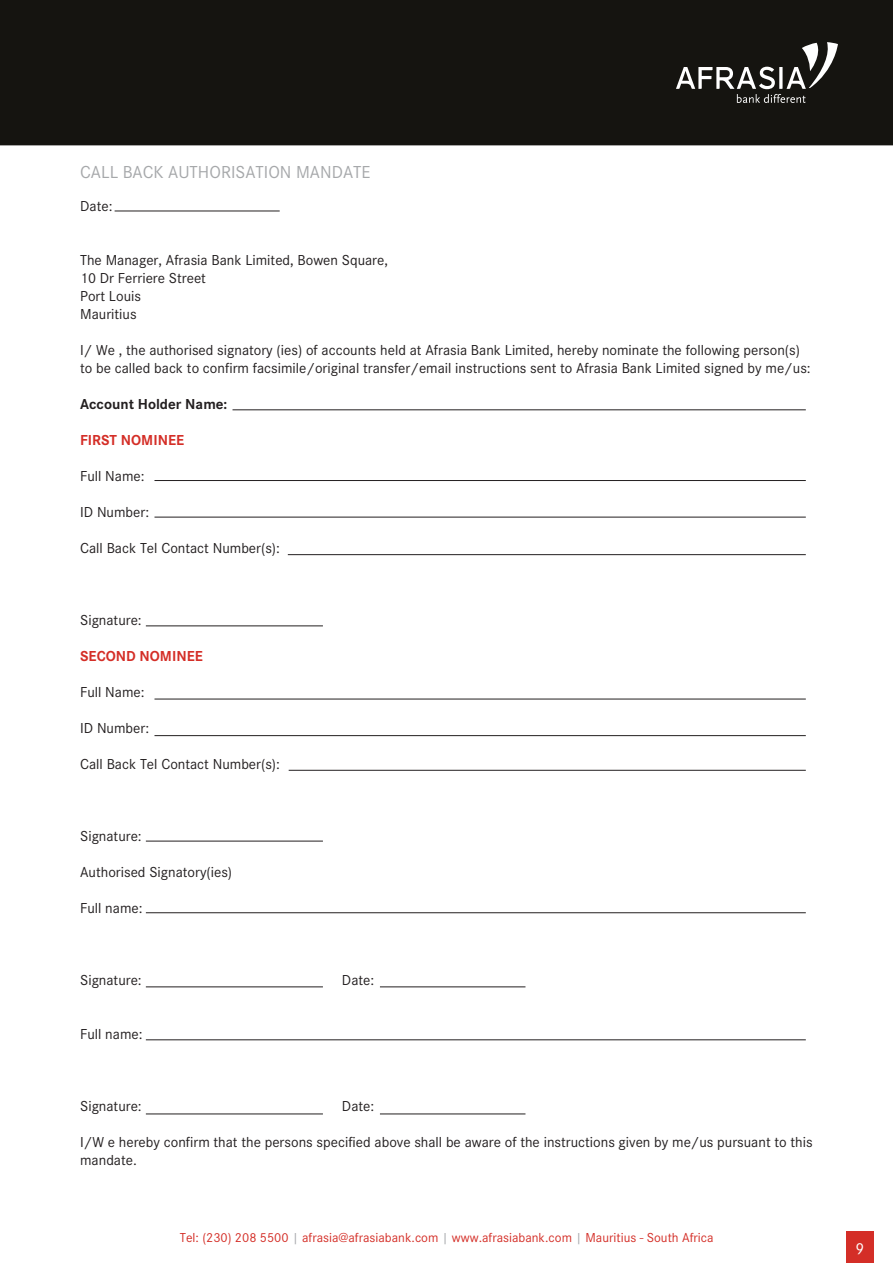
<style>
.page{position:relative;width:893px;height:1263px;background:#fff}
.page>*{position:absolute;margin:0;border:0;box-sizing:border-box;transform-origin:0 0}
.t1{font:18px "Corporate S";color:#a6a8aa}
.t2{font:16.5px "Corporate S";color:#fff}
.t3{font:15px/18px "Corporate S";color:#231f20}
.t4{font:700 15px "Corporate S";color:#d42e27}
.t5{font:700 15px "Corporate S";color:#231f20}
.t6{font:13.5px "Corporate S";color:#d42e27}
.s1{color:#a6a8ab}
</style>
<div class="page">
<div style="left:0;top:0;width:893px;height:145px;background:#151410"></div>
<svg style="left:676px;top:42px;width:162px;height:61px"></svg>
<div style="left:846px;top:1232px;width:27px;height:31px;background:#d42e27"></div>
<hr style="left:115px;top:211px;width:165px;height:1px;background:#231f20">
<hr style="left:232px;top:409px;width:574px;height:1px;background:#231f20">
<hr style="left:154px;top:480px;width:652px;height:1px;background:#231f20">
<hr style="left:154px;top:517px;width:652px;height:1px;background:#231f20">
<hr style="left:154px;top:699px;width:652px;height:1px;background:#231f20">
<hr style="left:146px;top:912px;width:660px;height:1px;background:#231f20">
<hr style="left:154px;top:735px;width:652px;height:1px;background:#231f20">
<hr style="left:289px;top:770px;width:517px;height:1px;background:#231f20">
<hr style="left:288px;top:554px;width:518px;height:1px;background:#231f20">
<hr style="left:146px;top:625px;width:177px;height:1px;background:#231f20">
<hr style="left:146px;top:841px;width:177px;height:1px;background:#231f20">
<hr style="left:146px;top:986px;width:177px;height:1px;background:#231f20">
<hr style="left:146px;top:1039px;width:660px;height:1px;background:#231f20">
<hr style="left:146px;top:1113px;width:177px;height:1px;background:#231f20">
<hr style="left:380px;top:986px;width:145px;height:1px;background:#231f20">
<hr style="left:380px;top:1113px;width:145px;height:1px;background:#231f20">
<p class="t1" style="left:80px;top:161px;width:292px">CALL BACK AUTHORISATION MANDATE</p>
<p class="t3" style="left:80px;top:197px;width:34px">Date:</p>
<p class="t3" style="left:80px;top:251px;width:309px">The Manager, Afrasia Bank Limited, Bowen Square,<br>10 Dr Ferriere Street<br>Port Louis<br>Mauritius</p>
<p class="t3" style="left:80px;top:341px;width:732px">I/ We , the authorised signatory (ies) of accounts held at Afrasia Bank Limited, hereby nominate the following person(s) to be called back to confirm facsimile/original transfer/email instructions sent to Afrasia Bank Limited signed by me/us:</p>
<p class="t5" style="left:80px;top:395px;width:149px">Account Holder Name:</p>
<p class="t4" style="left:80px;top:431px;width:105px">FIRST NOMINEE</p>
<p class="t3" style="left:80px;top:467px;width:66px">Full Name:</p>
<p class="t3" style="left:80px;top:503px;width:71px">ID Number:</p>
<p class="t3" style="left:80px;top:539px;width:201px">Call Back Tel Contact Number(s):</p>
<p class="t3" style="left:80px;top:611px;width:63px">Signature:</p>
<p class="t4" style="left:80px;top:647px;width:124px">SECOND NOMINEE</p>
<p class="t3" style="left:80px;top:683px;width:66px">Full Name:</p>
<p class="t3" style="left:80px;top:719px;width:71px">ID Number:</p>
<p class="t3" style="left:80px;top:755px;width:201px">Call Back Tel Contact Number(s):</p>
<p class="t3" style="left:80px;top:827px;width:63px">Signature:</p>
<p class="t3" style="left:80px;top:863px;width:154px">Authorised Signatory(ies)</p>
<p class="t3" style="left:80px;top:899px;width:64px">Full name:</p>
<p class="t3" style="left:80px;top:971px;width:63px">Signature:</p>
<p class="t3" style="left:342px;top:971px;width:34px">Date:</p>
<p class="t3" style="left:80px;top:1025px;width:64px">Full name:</p>
<p class="t3" style="left:80px;top:1097px;width:63px">Signature:</p>
<p class="t3" style="left:342px;top:1097px;width:34px">Date:</p>
<p class="t3" style="left:80px;top:1133px;width:734px">I/W e hereby confirm that the persons specified above shall be aware of the instructions given by me/us pursuant to this mandate.</p>
<p class="t6" style="left:180px;top:1230px;width:535px">Tel: (230) 208 5500 <span class="s1">|</span> afrasia@afrasiabank.com <span class="s1">|</span> www.afrasiabank.com <span class="s1">|</span> Mauritius - South Africa</p>
<p class="t2" style="left:855px;top:1239px;width:10px">9</p>
</div>
